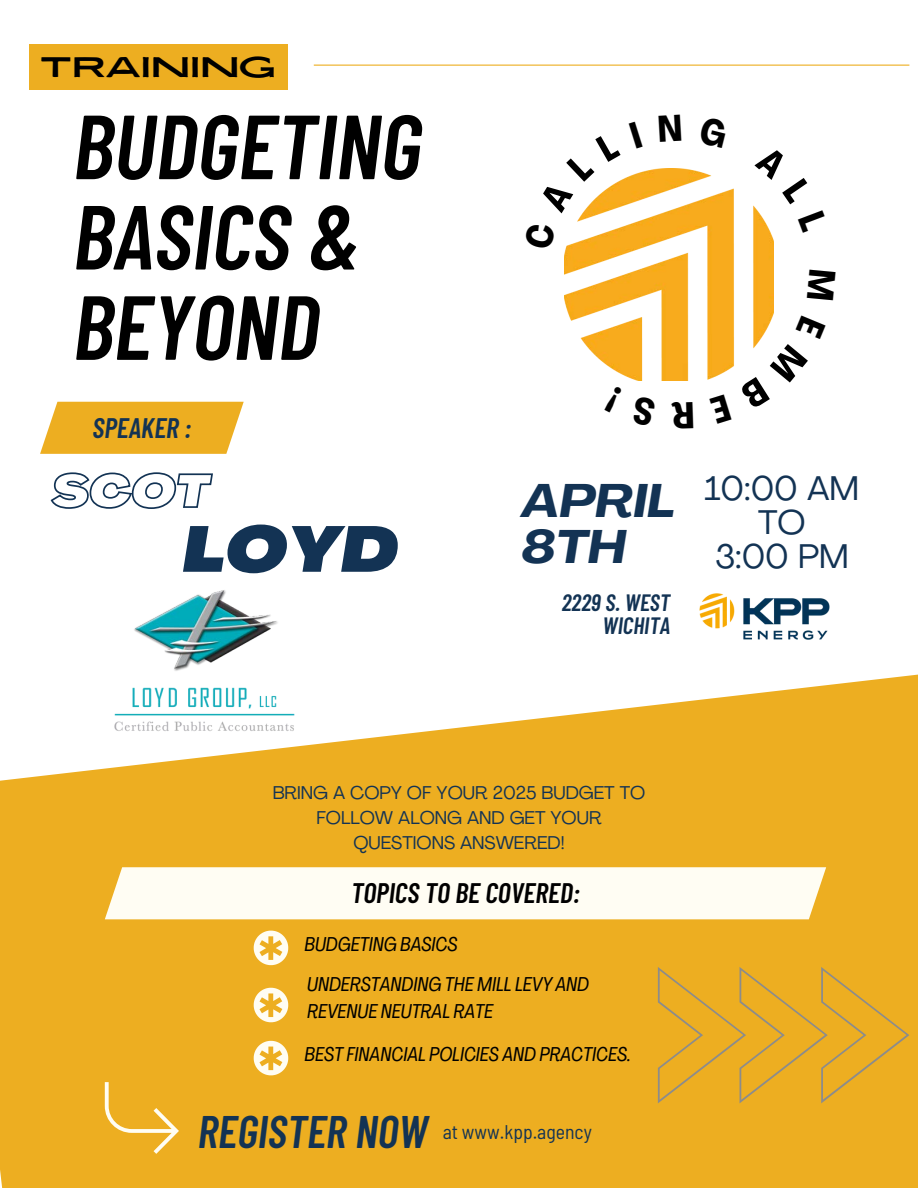
<style>
.page{position:relative;width:918px;height:1188px;background:#fff}
.page>*{position:absolute;margin:0;border:0;box-sizing:border-box;transform-origin:0 0}
.t1{font:italic 600 90.75px/90.3px "Barlow Condensed";color:#000}
.t2{font:italic 900 expanded 63.45px "Agrandir";color:#133354}
.t3{font:italic 700 expanded 46.35px/46.2px "Agrandir";color:#133354}
.t4{font:italic 600 45.6px "Barlow Condensed";color:#133354}
.t5{font:33.75px/33.8px "Agrandir";color:#133354;text-align:center}
.t6{font:italic 600 28.2px "Barlow Condensed";color:#000}
.t7{font:italic 600 28.2px "Barlow Condensed";color:#133354}
.t8{font:28.2px "Ayr Lucidity Expand";color:#000}
.t9{font:italic 600 23.55px/22.5px "Barlow Condensed";color:#133354;text-align:right}
.t10{font:italic 19.8px/40.5px "Agrandir Tight";color:#000}
.t11{font:semi-condensed 19.8px "Barlow";color:#133354}
.t12{font:18.3px/24.8px "Agrandir";color:#133354;text-align:center}
</style>
<div class="page">
<svg style="left:0;top:675px;width:918px;height:513px;background:#eeb534"></svg>
<hr style="left:314px;top:65px;width:595px;height:1px;background:#edae21">
<div style="left:105px;top:867px;width:721px;height:52px;background:#fffdf3"></div>
<svg style="left:105px;top:1082px;width:74px;height:72px;background:#efb739"></svg>
<svg style="left:658px;top:967px;width:251px;height:159px;background:#e7ac26"></svg>
<svg style="left:40px;top:402px;width:204px;height:52px;background:#eeb534"></svg>
<svg style="left:50px;top:472px;width:163px;height:37px"></svg>
<img style="left:105px;top:590px;width:197px;height:167px">
<img style="left:564px;top:168px;width:210px;height:213px">
<img style="left:700px;top:594px;width:129px;height:46px">
<svg style="left:254px;top:931px;width:34px;height:34px"></svg>
<svg style="left:254px;top:988px;width:34px;height:34px"></svg>
<svg style="left:254px;top:1041px;width:34px;height:34px"></svg>
<div style="left:29px;top:44px;width:258px;height:45px;background:#edae21"></div>
<svg style="left:564px;top:168px;width:57px;height:45px"></svg>
<svg style="left:754px;top:168px;width:20px;height:36px"></svg>
<svg style="left:740px;top:315px;width:34px;height:66px"></svg>
<p class="t8" style="left:40px;top:48px;width:238px">TRAINING</p>
<p class="t1" style="left:73px;top:96px;width:350px">BUDGETING<br>BASICS &amp;<br>BEYOND</p>
<p class="t7" style="left:92px;top:408px;width:100px">SPEAKER :</p>
<p class="t2" style="left:183px;top:508px;width:217px">LOYD</p>
<p class="t3" style="left:522px;top:478px;width:155px">APRIL<br>8TH</p>
<p class="t5" style="left:705px;top:471px;width:156px">10:00 AM<br>TO<br>3:00 PM</p>
<p class="t9" style="left:562px;top:590px;width:110px">2229 S. WEST<br>WICHITA</p>
<p class="t12" style="left:273px;top:780px;width:374px">BRING A COPY OF YOUR 2025 BUDGET TO<br>FOLLOW ALONG AND GET YOUR<br>QUESTIONS ANSWERED!</p>
<p class="t6" style="left:351px;top:873px;width:230px">TOPICS TO BE COVERED:</p>
<p class="t10" style="left:304px;top:924px;width:286px">BUDGETING BASICS<br>UNDERSTANDING THE MILL LEVY AND</p>
<p class="t10" style="left:304px;top:990px;width:328px;line-height:42.8px">REVENUE NEUTRAL RATE<br>BEST FINANCIAL POLICIES AND PRACTICES.</p>
<p class="t4" style="left:198px;top:1099px;width:232px">REGISTER NOW</p>
<p class="t11" style="left:443px;top:1117px;width:151px">at www.kpp.agency</p>
</div>
